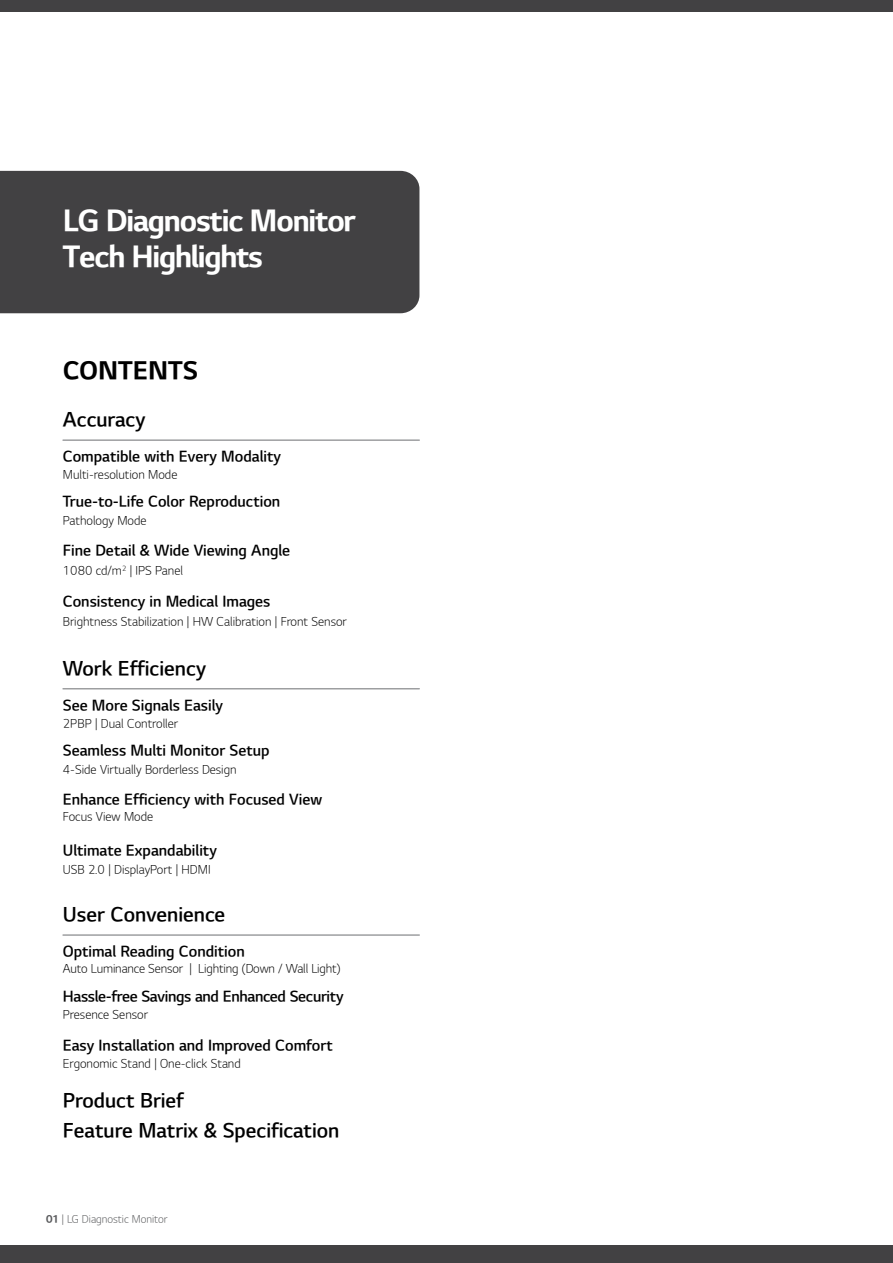
<style>
.page{position:relative;width:893px;height:1263px;background:#fff}
.page>*{position:absolute;margin:0;border:0;box-sizing:border-box;transform-origin:0 0}
.t1{font:30px/36px "LG Sm Haotf TB";letter-spacing:-.04em;color:#fff}
.t2{font:25.05px "LG Sm Haotf TB";color:#000}
.t3{font:20.1px/30px "LG Sm Haotf TSB";color:#000}
.t4{font:15px "LG Sm Haotf TSB";color:#000}
.t5{font:15px "LG Sm Haotf TSB";letter-spacing:-.02em;color:#020202}
.t6{font:15px "LG Sm Haotf TSB";color:#020202}
.t7{font:12px "LG Sm Haotf TL";color:#000}
.t8{font:12px "LG Sm Haotf TL";letter-spacing:-.01em;color:#020202}
.t9{font:10.5px "LG Sm Haotf TL";color:#58595b}
.s1{font-family:"LG Sm Haotf TB"}
</style>
<div class="page">
<div style="left:0;top:1246px;width:893px;height:17px;background:#424143"></div>
<div style="left:0;top:0;width:892px;height:11px;background:#424143"></div>
<div style="left:0;top:171px;width:419px;height:142px;background:#424143"></div>
<hr style="left:63px;top:440px;width:356px;height:1px;background:#6d6e71">
<hr style="left:63px;top:688px;width:356px;height:1px;background:#6d6e71">
<hr style="left:63px;top:935px;width:356px;height:1px;background:#6d6e71">
<h1 class="t1" style="left:63px;top:205px;width:295px">LG Diagnostic Monitor<br>Tech Highlights</h1>
<h2 class="t2" style="left:63px;top:359px;width:137px">CONTENTS</h2>
<h3 class="t3" style="left:63px;top:406px;width:84px">Accuracy</h3>
<p class="t4" style="left:63px;top:449px;width:220px">Compatible with Every Modality</p>
<p class="t7" style="left:63px;top:469px;width:116px">Multi-resolution Mode</p>
<p class="t4" style="left:63px;top:495px;width:219px">True-to-Life Color Reproduction</p>
<p class="t7" style="left:63px;top:515px;width:85px">Pathology Mode</p>
<p class="t4" style="left:63px;top:543px;width:229px">Fine Detail &amp; Wide Viewing Angle</p>
<p class="t7" style="left:63px;top:564px;width:122px">1080 cd/m<sup>2</sup> | IPS Panel</p>
<p class="t4" style="left:63px;top:594px;width:209px">Consistency in Medical Images</p>
<p class="t7" style="left:63px;top:615px;width:286px">Brightness Stabilization | HW Calibration | Front Sensor</p>
<h3 class="t3" style="left:63px;top:655px;width:145px">Work Efficiency</h3>
<p class="t4" style="left:63px;top:698px;width:162px">See More Signals Easily</p>
<p class="t7" style="left:63px;top:718px;width:117px">2PBP | Dual Controller</p>
<p class="t4" style="left:63px;top:743px;width:208px">Seamless Multi Monitor Setup</p>
<p class="t7" style="left:63px;top:763px;width:175px">4-Side Virtually Borderless Design</p>
<p class="t4" style="left:63px;top:792px;width:261px">Enhance Efficiency with Focused View</p>
<p class="t7" style="left:63px;top:811px;width:92px">Focus View Mode</p>
<p class="t4" style="left:63px;top:843px;width:156px">Ultimate Expandability</p>
<p class="t7" style="left:63px;top:864px;width:149px">USB 2.0 | DisplayPort | HDMI</p>
<h3 class="t3" style="left:63px;top:901px;width:164px">User Convenience</h3>
<p class="t6" style="left:63px;top:944px;width:183px">Optimal Reading Condition</p>
<p class="t8" style="left:63px;top:963px;width:279px">Auto Luminance Sensor | Lighting (Down / Wall Light)</p>
<p class="t5" style="left:63px;top:989px;width:282px">Hassle-free Savings and Enhanced Security</p>
<p class="t7" style="left:63px;top:1009px;width:87px">Presence Sensor</p>
<p class="t4" style="left:63px;top:1038px;width:272px">Easy Installation and Improved Comfort</p>
<p class="t7" style="left:63px;top:1057px;width:179px">Ergonomic Stand | One-click Stand</p>
<h3 class="t3" style="left:63px;top:1087px;width:278px">Product Brief<br>Feature Matrix &amp; Specification</h3>
<p class="t9" style="left:46px;top:1214px;width:123px"><span class="s1">01</span> | LG Diagnostic Monitor</p>
</div>
